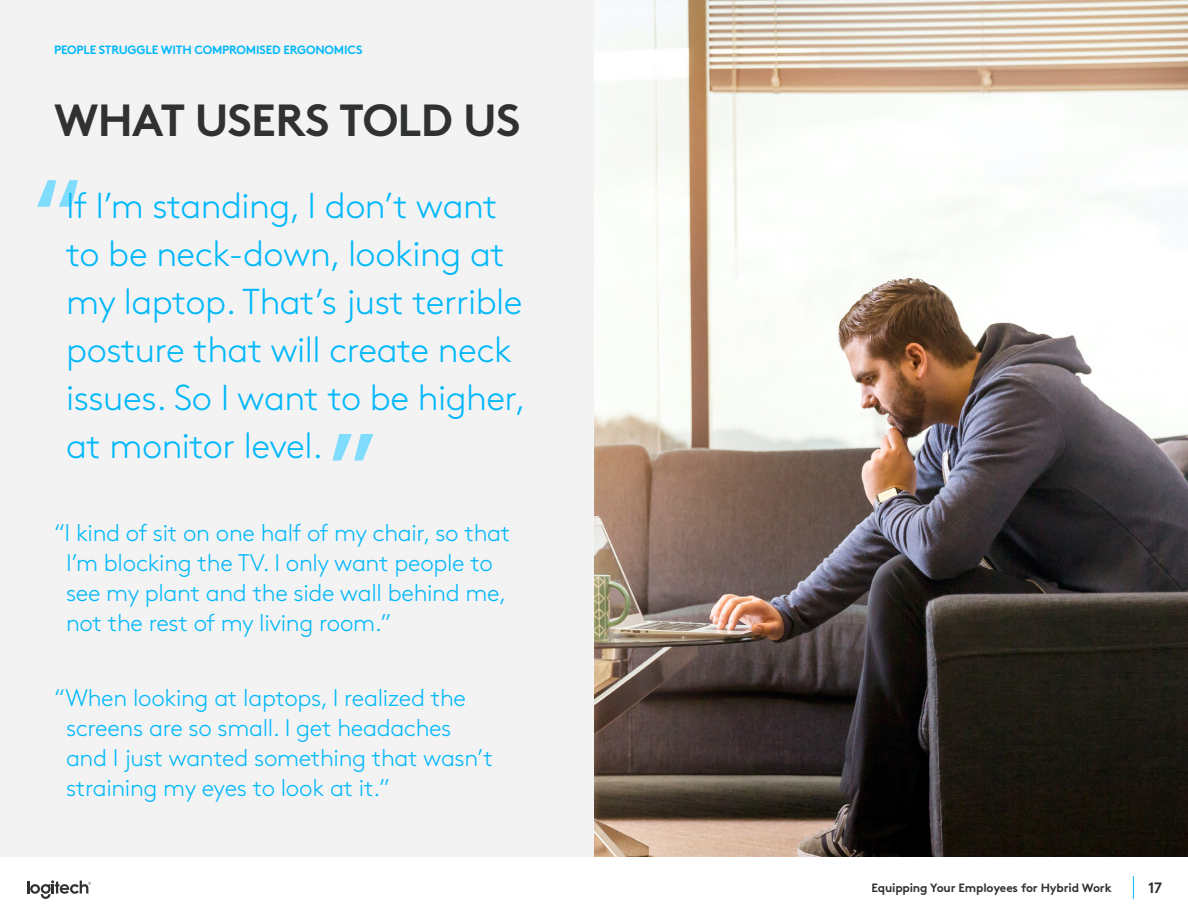
<style>
.page{position:relative;width:1188px;height:918px;background:#fff}
.page>*{position:absolute;margin:0;border:0;box-sizing:border-box;transform-origin:0 0}
.t1{font:700 90px "Brown Pro";color:#80dcfd}
.t2{font:700 45px "Brown Pro";letter-spacing:-.015em;color:#2f3132}
.t3{font:300 36px/48px "Brown Pro";letter-spacing:-.015em;color:#00b8fc}
.t4{font:300 24px/30px "Brown Pro";letter-spacing:-.015em;color:#00b8fc}
.t5{font:700 15px "Brown Pro";color:#2f3132}
.t6{font:700 12px "Brown Pro";letter-spacing:-.015em;color:#00b8fc}
.t7{font:700 12px "Brown Pro";letter-spacing:-.015em;color:#2f3132}
</style>
<div class="page">
<div style="left:0;top:0;width:1188px;height:856px;background:#f3f3f3"></div>
<img style="left:594px;top:0;width:594px;height:856px">
<svg style="left:27px;top:880px;width:64px;height:19px"></svg>
<svg style="left:1133px;top:876px;width:1px;height:23px"></svg>
<p class="t6" style="left:54px;top:40px;width:310px">PEOPLE STRUGGLE WITH COMPROMISED ERGONOMICS</p>
<h2 class="t2" style="left:54px;top:83px;width:468px">WHAT USERS TOLD US</h2>
<h1 class="t1" style="left:33px;top:139px;width:52px">“</h1>
<h3 class="t3" style="left:66px;top:179px;width:462px">If I’m standing, I don’t want to be neck-down, looking at my laptop. That’s just terrible posture that will create neck issues. So I want to be higher, at monitor level.</h3>
<h1 class="t1" style="left:378px;top:502px;width:52px;rotate:-180deg">“</h1>
<p class="t4" style="left:66px;top:516px;width:446px;text-indent:-12px">“I kind of sit on one half of my chair, so that I’m blocking the TV. I only want people to see my plant and the side wall behind me, not the rest of my living room.”</p>
<p class="t4" style="left:66px;top:681px;width:429px;text-indent:-12px">“When looking at laptops, I realized the screens are so small. I get headaches and I just wanted something that wasn’t straining my eyes to look at it.”</p>
<p class="t7" style="left:872px;top:878px;width:242px">Equipping Your Employees for Hybrid Work</p>
<p class="t5" style="left:1148px;top:876px;width:16px">17</p>
</div>
